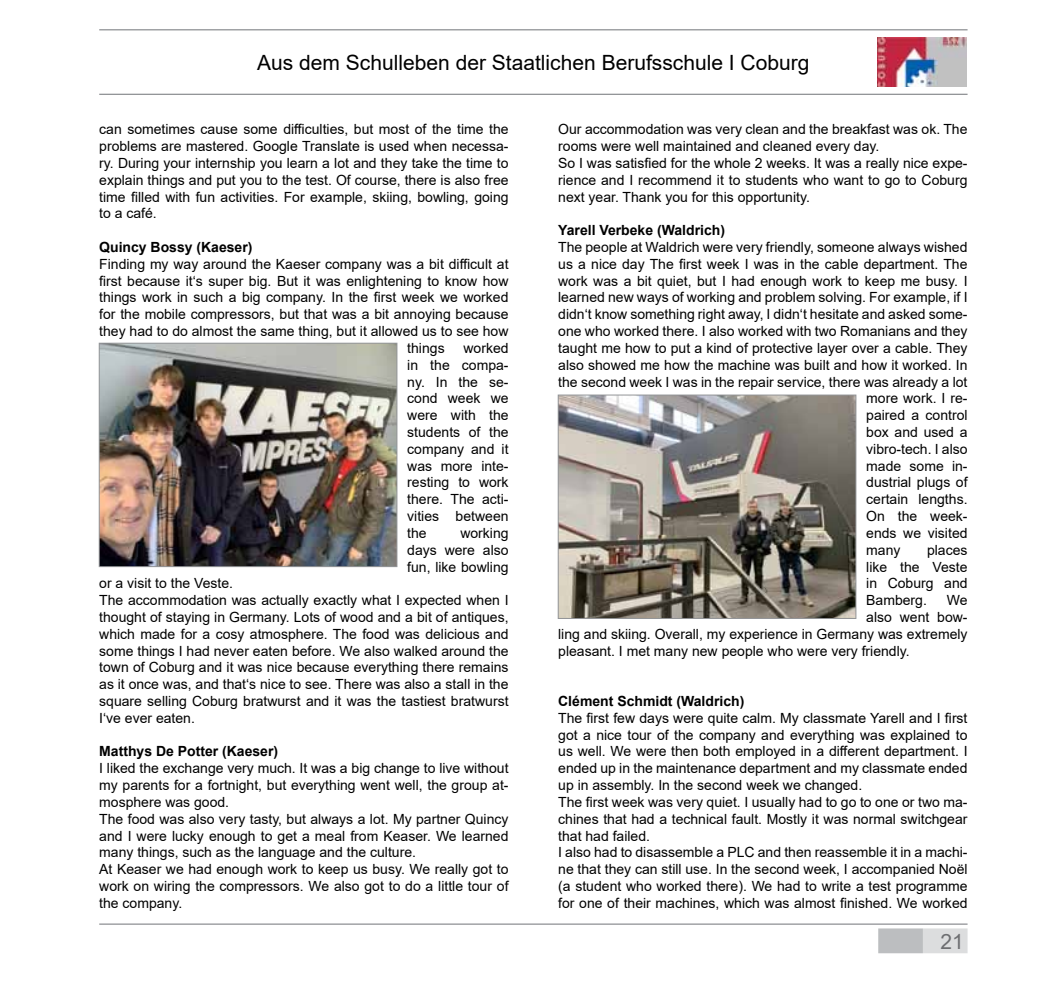
<style>
.page{position:relative;width:1042px;height:993px;background:#fff}
.page>*{position:absolute;margin:0;border:0;box-sizing:border-box;transform-origin:0 0}
.t1{font:21px "Arial";color:#000}
.t2{font:21px "Arial";color:#6d6e71}
.t3{font:14px/16.8px "Arial";color:#000;text-align:justify}
.t4{font:700 14px "Arial";color:#000}
</style>
<div class="page">
<hr style="left:99px;top:29px;width:868px;height:1px;background:#939598">
<hr style="left:99px;top:94px;width:868px;height:1px;background:#939598">
<div style="left:924px;top:929px;width:42px;height:23px;background:#dcddde"></div>
<div style="left:923px;top:928px;width:44px;height:24px;border:2px solid #dcddde"></div>
<div style="left:878px;top:928px;width:45px;height:24px;background:#bcbec0;border:2px solid #bcbec0"></div>
<hr style="left:99px;top:923px;width:868px;height:1px;background:#939598">
<img style="left:877px;top:37px;width:90px;height:50px">
<img style="left:101px;top:344px;width:294px;height:221px">
<div style="left:99px;top:342px;width:298px;height:225px;border:1px solid #939598"></div>
<img style="left:560px;top:396px;width:294px;height:220px">
<div style="left:558px;top:394px;width:298px;height:224px;border:1px solid #939598"></div>
<h1 class="t1" style="left:257px;top:48px;width:554px">Aus dem Schulleben der Staatlichen Berufsschule I Coburg</h1>
<p class="t3" style="left:99px;top:121px;width:411px">can sometimes cause some difficulties, but most of the time the problems are mastered. Google Translate is used when necessa&shy;ry. During your internship you learn a lot and they take the time to explain things and put you to the test. Of course, there is also free time filled with fun activities. For example, skiing, bowling, going to a café.</p>
<p class="t4" style="left:99px;top:237px;width:155px">Quincy Bossy (Kaeser)</p>
<p class="t3" style="left:99px;top:255px;width:411px">Finding my way around the Kaeser company was a bit difficult at</p>
<p class="t3" style="left:99px;top:272px;width:411px">first because it‘s super big. But it was enlightening to know how</p>
<p class="t3" style="left:99px;top:289px;width:411px">things work in such a big company. In the first week we worked</p>
<p class="t3" style="left:99px;top:306px;width:411px">for the mobile compressors, but that was a bit annoying because</p>
<p class="t3" style="left:99px;top:322px;width:411px">they had to do almost the same thing, but it allowed us to see how</p>
<p class="t3" style="left:407px;top:339px;width:39px">things</p>
<p class="t3" style="left:407px;top:339px;width:103px;text-indent:56px">worked in the compa&shy;ny. In the se&shy;cond week we were with the students of the company and it was more inte&shy;resting to work there. The acti&shy;vities between the</p>
<p class="t3" style="left:407px;top:524px;width:103px;text-indent:53px">working days were also fun, like bowling</p>
<p class="t3" style="left:99px;top:574px;width:411px;text-align:left">or a visit to the Veste.<br>The accommodation was actually exactly what I expected when I thought of staying in Germany. Lots of wood and a bit of antiques, which made for a cosy atmosphere. The food was delicious and some things I had never eaten before. We also walked around the town of Coburg and it was nice because everything there remains as it once was, and that‘s nice to see. There was also a stall in the square selling Coburg bratwurst and it was the tastiest bratwurst I‘ve ever eaten.</p>
<p class="t4" style="left:99px;top:741px;width:180px">Matthys De Potter (Kaeser)</p>
<p class="t3" style="left:99px;top:759px;width:411px;text-align:left">I liked the exchange very much. It was a big change to live without my parents for a fortnight, but everything went well, the group at&shy;mosphere was good.<br>The food was also very tasty, but always a lot. My partner Quincy and I were lucky enough to get a meal from Keaser. We learned many things, such as the language and the culture.<br>At Keaser we had enough work to keep us busy. We really got to work on wiring the compressors. We also got to do a little tour of the company.</p>
<p class="t3" style="left:558px;top:121px;width:411px;text-align:left">Our accommodation was very clean and the breakfast was ok. The rooms were well maintained and cleaned every day.<br>So I was satisfied for the whole 2 weeks. It was a really nice expe&shy;rience and I recommend it to students who want to go to Coburg next year. Thank you for this opportunity.</p>
<p class="t4" style="left:558px;top:220px;width:168px">Yarell Verbeke (Waldrich)</p>
<p class="t3" style="left:558px;top:238px;width:411px">The people at Waldrich were very friendly, someone always wished</p>
<p class="t3" style="left:558px;top:255px;width:411px">us a nice day The first week I was in the cable department. The</p>
<p class="t3" style="left:558px;top:272px;width:411px">work was a bit quiet, but I had enough work to keep me busy. I</p>
<p class="t3" style="left:558px;top:289px;width:411px">learned new ways of working and problem solving. For example, if I</p>
<p class="t3" style="left:558px;top:306px;width:411px">didn‘t know something right away, I didn‘t hesitate and asked some-</p>
<p class="t3" style="left:558px;top:322px;width:411px">one who worked there. I also worked with two Romanians and they</p>
<p class="t3" style="left:558px;top:339px;width:411px">taught me how to put a kind of protective layer over a cable. They</p>
<p class="t3" style="left:558px;top:356px;width:411px">also showed me how the machine was built and how it worked. In</p>
<p class="t3" style="left:558px;top:373px;width:411px">the second week I was in the repair service, there was already a lot</p>
<p class="t3" style="left:866px;top:390px;width:103px">more work. I re-</p>
<p class="t3" style="left:866px;top:406px;width:103px">paired a control</p>
<p class="t3" style="left:866px;top:423px;width:103px">box and used a</p>
<p class="t3" style="left:866px;top:440px;width:103px">vibro-tech. I also</p>
<p class="t3" style="left:866px;top:457px;width:103px">made some in-</p>
<p class="t3" style="left:866px;top:474px;width:103px">dustrial plugs of</p>
<p class="t3" style="left:866px;top:490px;width:103px">certain lengths.</p>
<p class="t3" style="left:866px;top:507px;width:103px">On the week-</p>
<p class="t3" style="left:866px;top:524px;width:103px">ends we visited</p>
<p class="t3" style="left:866px;top:541px;width:36px">many</p>
<p class="t3" style="left:866px;top:541px;width:103px;text-indent:61px">places like the Veste in Coburg and Bamberg.</p>
<p class="t3" style="left:947px;top:591px;width:22px">We</p>
<p class="t3" style="left:866px;top:608px;width:103px">also went bow-</p>
<p class="t3" style="left:558px;top:625px;width:411px">ling and skiing. Overall, my experience in Germany was extremely</p>
<p class="t3" style="left:558px;top:642px;width:353px">pleasant. I met many new people who were very friendly.</p>
<p class="t4" style="left:558px;top:691px;width:188px">Clément Schmidt (Waldrich)</p>
<p class="t3" style="left:558px;top:709px;width:411px;text-align:left">The first few days were quite calm. My classmate Yarell and I first got a nice tour of the company and everything was explained to us well. We were then both employed in a different department. I ended up in the maintenance department and my classmate ended up in assembly. In the second week we changed.<br>The first week was very quiet. I usually had to go to one or two ma&shy;chines that had a technical fault. Mostly it was normal switchgear that had failed.<br>I also had to disassemble a PLC and then reassemble it in a machi&shy;ne that they can still use. In the second week, I accompanied Noël (a student who worked there). We had to write a test programme for one of their machines, which was almost finished. We worked</p>
<h1 class="t2" style="left:940px;top:926px;width:25px">21</h1>
</div>
